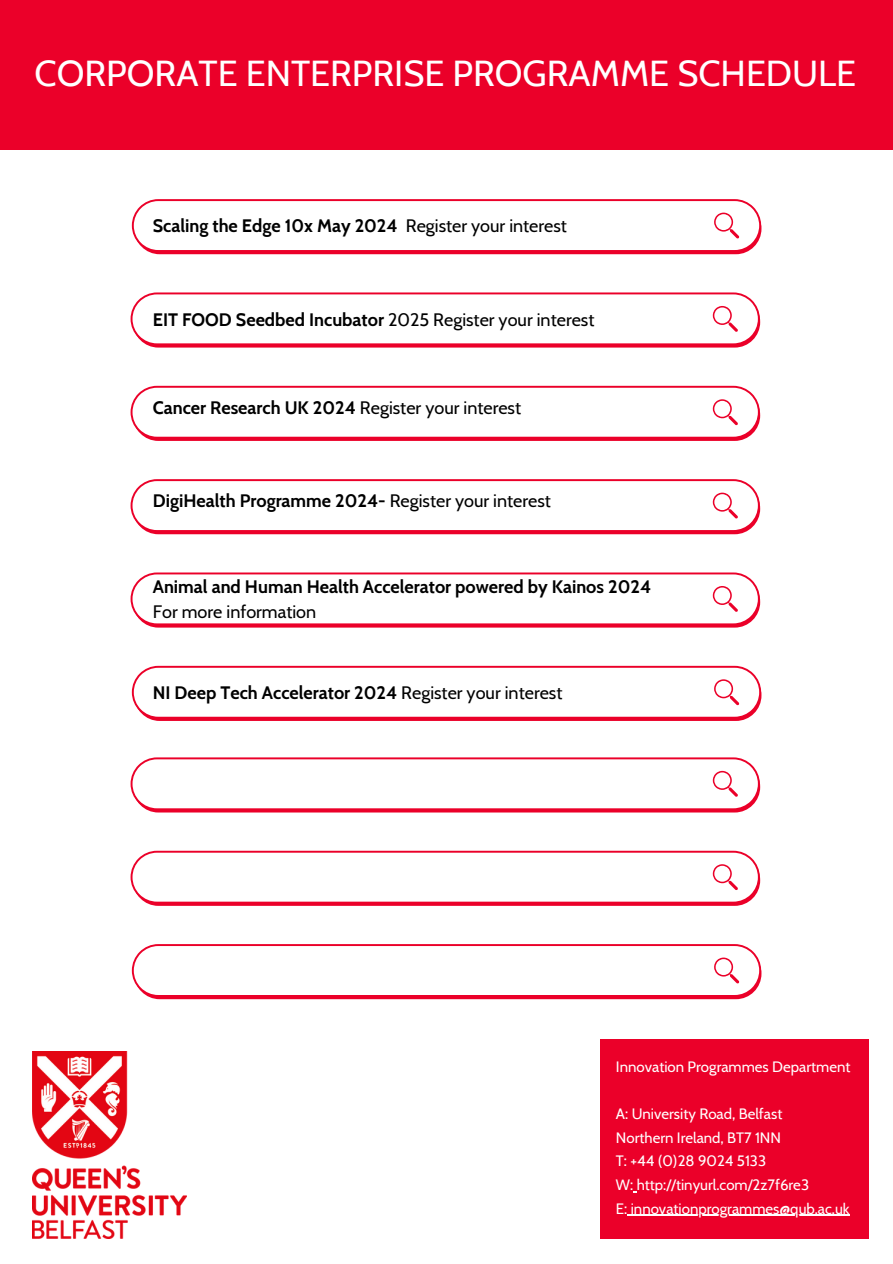
<style>
.page{position:relative;width:893px;height:1264px;background:#fff}
.page>*{position:absolute;margin:0;border:0;box-sizing:border-box;transform-origin:0 0}
.t1{font:36px "Cabin";color:#fff}
.t2{font:700 18px "Cabin";color:#000}
.t3{font:18px "Cabin";color:#000}
.t4{font:15px/23.7px "Cabin";color:#fff}
.s1{font-weight:400}
.s2{font-weight:700}
</style>
<div class="page">
<div style="left:134px;top:203px;width:627px;height:51px;background:#eb0029;border-radius:25px"></div>
<svg style="left:132px;top:199px;width:629px;height:53px;background:#fdeaed"></svg>
<div style="left:133px;top:297px;width:627px;height:50px;background:#eb0029;border-radius:25px"></div>
<svg style="left:130px;top:292px;width:629px;height:53px;background:#fdebee"></svg>
<div style="left:0;top:0;width:892px;height:150px;background:#eb0029"></div>
<div style="left:133px;top:390px;width:627px;height:51px;background:#eb0029;border-radius:25px"></div>
<svg style="left:130px;top:386px;width:629px;height:52px;background:#fdedf0"></svg>
<div style="left:133px;top:483px;width:627px;height:51px;background:#eb0029;border-radius:25px"></div>
<svg style="left:130px;top:479px;width:629px;height:53px;background:#fdeaed"></svg>
<div style="left:133px;top:576px;width:627px;height:51px;background:#eb0029;border-radius:25px"></div>
<svg style="left:130px;top:572px;width:629px;height:53px;background:#fdebee"></svg>
<div style="left:134px;top:670px;width:627px;height:51px;background:#eb0029;border-radius:25px"></div>
<svg style="left:132px;top:666px;width:629px;height:52px;background:#fdedf0"></svg>
<div style="left:133px;top:761px;width:627px;height:51px;background:#eb0029;border-radius:25px"></div>
<svg style="left:130px;top:757px;width:629px;height:53px;background:#fdebee"></svg>
<div style="left:133px;top:855px;width:627px;height:50px;background:#eb0029;border-radius:25px"></div>
<svg style="left:130px;top:850px;width:629px;height:53px;background:#fdecef"></svg>
<div style="left:134px;top:948px;width:627px;height:51px;background:#eb0029;border-radius:25px"></div>
<svg style="left:132px;top:944px;width:629px;height:52px;background:#fdeef0"></svg>
<img style="left:32px;top:1051px;width:154px;height:187px">
<div style="left:600px;top:1039px;width:268px;height:199px;background:#eb0029"></div>
<hr style="left:627px;top:1214px;width:222px;height:1px;background:#fff">
<h1 class="t1" style="left:35px;top:51px;width:823px">CORPORATE ENTERPRISE PROGRAMME SCHEDULE</h1>
<p class="t2" style="left:153px;top:215px;width:415px">Scaling the Edge 10x May 2024 <span class="s1">Register your interest</span></p>
<p class="t3" style="left:153px;top:309px;width:443px"><span class="s2">EIT FOOD Seedbed Incubator</span> 2025 Register your interest</p>
<p class="t2" style="left:153px;top:397px;width:370px">Cancer Research UK 2024 <span class="s1">Register your interest</span></p>
<p class="t2" style="left:153px;top:489px;width:399px">DigiHealth Programme 2024- <span class="s1">Register your interest</span></p>
<p class="t2" style="left:153px;top:576px;width:500px">Animal and Human Health Accelerator powered by Kainos 2024</p>
<p class="t3" style="left:153px;top:600px;width:165px">For more information</p>
<p class="t2" style="left:153px;top:682px;width:411px">NI Deep Tech Accelerator 2024 <span class="s1">Register your interest</span></p>
<p class="t4" style="left:616px;top:1054px;width:236px">Innovation Programmes Department</p>
<p class="t4" style="left:616px;top:1101px;width:235px">A: University Road, Belfast<br>Northern Ireland, BT7 1NN<br>T: +44 (0)28 9024 5133<br>W: http://tinyurl.com/2z7f6re3<br>E: innovationprogrammes@qub.ac.uk</p>
</div>
